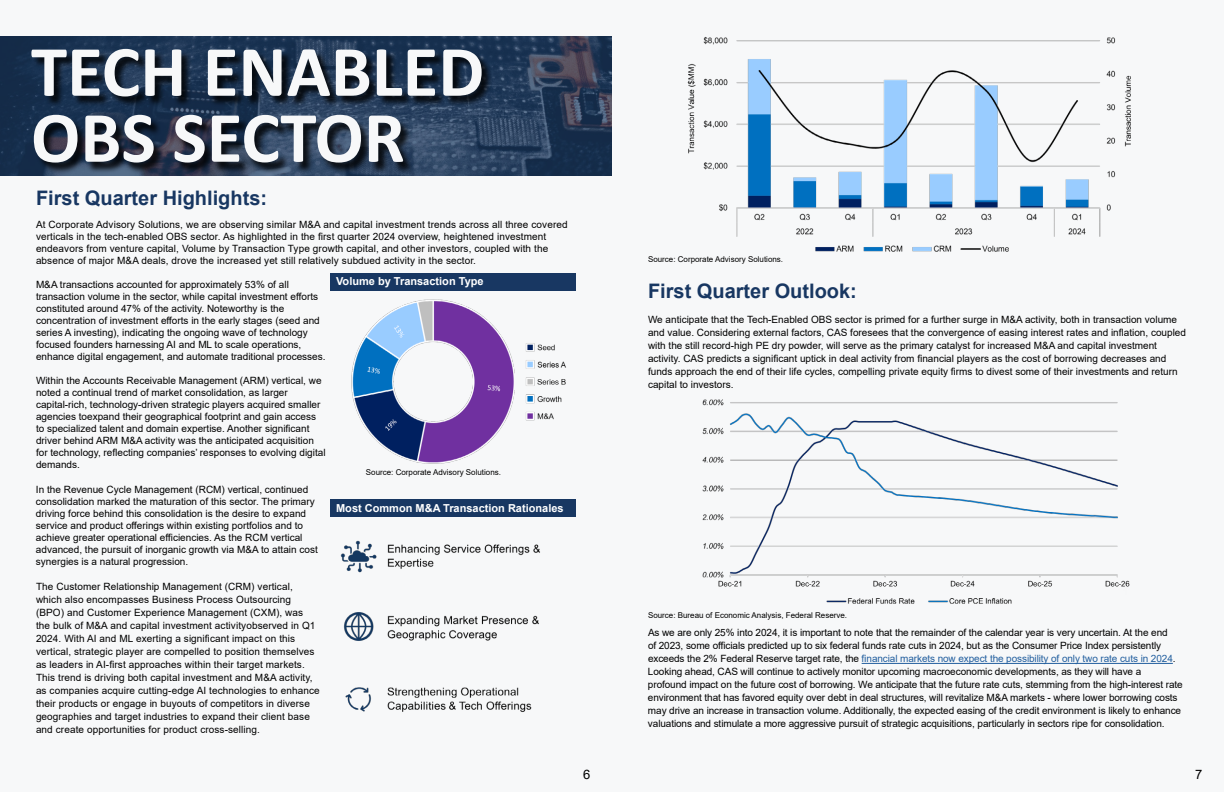
<style>
.page{position:relative;width:1224px;height:792px;background:#fff}
.page>*{position:absolute;margin:0;border:0;box-sizing:border-box;transform-origin:0 0}
.t1{font:700 73px/66px "Calibri";color:#f7f8f9}
.t2{font:700 20px "Arial";color:#183762}
.t3{font:13px "Arial";color:#000}
.t4{font:700 11px "Arial";color:#fff}
.t5{font:10px/13px "Arial";color:#000}
.t6{font:8px "Arial";color:#000}
.s1{color:#215e9e}
</style>
<div class="page">
<div style="left:0;top:0;width:612px;height:792px;background:#f7f8f9"></div>
<div style="left:612px;top:0;width:612px;height:792px;background:#f7f8f9"></div>
<img style="left:351px;top:299px;width:215px;height:165px">
<svg style="left:0;top:36px;width:612px;height:140px;background:#233855"></svg>
<div style="left:33px;top:50px;width:460px;height:124px;background:#000;opacity:.8"></div>
<img style="left:687px;top:37px;width:444px;height:215px">
<div style="left:330px;top:274px;width:246px;height:17px;background:#183762"></div>
<div style="left:330px;top:500px;width:246px;height:17px;background:#183762"></div>
<img style="left:702px;top:399px;width:428px;height:205px">
<hr style="left:862px;top:663px;width:311px;height:1px;background:#215e9e">
<img style="left:340px;top:540px;width:200px;height:172px">
<h1 class="t1" style="left:31px;top:43px;width:455px">TECH ENABLED<br>OBS SECTOR</h1>
<h2 class="t2" style="left:36px;top:190px;width:233px">First Quarter Highlights:</h2>
<p class="t5" style="left:36px;top:219px;width:533px;line-height:12px">At Corporate Advisory Solutions, we are observing similar M&amp;A and capital investment trends across all three covered verticals in the tech-enabled OBS sector. As highlighted in the first quarter 2024 overview, heightened investment endeavors from venture capital, Volume by Transaction Type growth capital, and other investors, coupled with the absence of major M&amp;A deals, drove the increased yet still relatively subdued activity in the sector.</p>
<p class="t5" style="left:36px;top:279px;width:291px;line-height:12px">M&amp;A transactions accounted for approximately 53% of all transaction volume in the sector, while capital investment efforts constituted around 47% of the activity. Noteworthy is the concentration of investment efforts in the early stages (seed and series A investing), indicating the ongoing wave of technology focused founders harnessing AI and ML to scale operations, enhance digital engagement, and automate traditional processes.</p>
<p class="t5" style="left:36px;top:375px;width:291px;line-height:12px">Within the Accounts Receivable Management (ARM) vertical, we noted a continual trend of market consolidation, as larger capital-rich, technology-driven strategic players acquired smaller agencies toexpand their geographical footprint and gain access to specialized talent and domain expertise. Another significant driver behind ARM M&amp;A activity was the anticipated acquisition for technology, reflecting companies’ responses to evolving digital demands.</p>
<p class="t4" style="left:336px;top:277px;width:149px">Volume by Transaction Type</p>
<p class="t6" style="left:366px;top:467px;width:137px">Source: Corporate Advisory Solutions.</p>
<p class="t5" style="left:36px;top:484px;width:283px;line-height:12px">In the Revenue Cycle Management (RCM) vertical, continued consolidation marked the maturation of this sector. The primary driving force behind this consolidation is the desire to expand service and product offerings within existing portfolios and to achieve greater operational efficiencies. As the RCM vertical advanced, the pursuit of inorganic growth via M&amp;A to attain cost synergies is a natural progression.</p>
<p class="t5" style="left:36px;top:580px;width:285px">The Customer Relationship Management (CRM) vertical, which also encompasses Business Process Outsourcing (BPO) and Customer Experience Management (CXM), was the bulk of M&amp;A and capital investment activityobserved in Q1<br>2024. With AI and ML exerting a significant impact on this vertical, strategic player are compelled to position themselves as leaders in AI-first approaches within their target markets.<br>This trend is driving both capital investment and M&amp;A activity, as companies acquire cutting-edge AI technologies to enhance their products or engage in buyouts of competitors in diverse geographies and target industries to expand their client base and create opportunities for product cross-selling.</p>
<p class="t4" style="left:336px;top:504px;width:229px">Most Common M&amp;A Transaction Rationales</p>
<p class="t6" style="left:648px;top:254px;width:137px">Source: Corporate Advisory Solutions.</p>
<h2 class="t2" style="left:648px;top:282px;width:210px">First Quarter Outlook:</h2>
<p class="t5" style="left:648px;top:313px;width:540px">We anticipate that the Tech-Enabled OBS sector is primed for a further surge in M&amp;A activity, both in transaction volume and value. Considering external factors, CAS foresees that the convergence of easing interest rates and inflation, coupled with the still record-high PE dry powder, will serve as the primary catalyst for increased M&amp;A and capital investment activity. CAS predicts a significant uptick in deal activity from financial players as the cost of borrowing decreases and funds approach the end of their life cycles, compelling private equity firms to divest some of their investments and return capital to investors.</p>
<p class="t6" style="left:648px;top:610px;width:201px">Source: Bureau of Economic Analysis, Federal Reserve.</p>
<p class="t5" style="left:648px;top:626px;width:536px">As we are only 25% into 2024, it is important to note that the remainder of the calendar year is very uncertain. At the end<br>of 2023, some officials predicted up to six federal funds rate cuts in 2024, but as the Consumer Price Index persistently exceeds the 2% Federal Reserve target rate, the <span class="s1">financial markets now expect the possibility of only two rate cuts in 2024</span>.<br>Looking ahead, CAS will continue to actively monitor upcoming macroeconomic developments, as they will have a<br>profound impact on the future cost of borrowing. We anticipate that the future rate cuts, stemming from the high-interest rate environment that has favored equity over debt in deal structures, will revitalize M&amp;A markets - where lower borrowing costs may drive an increase in transaction volume. Additionally, the expected easing of the credit environment is likely to enhance valuations and stimulate a more aggressive pursuit of strategic acquisitions, particularly in sectors ripe for consolidation.</p>
<h3 class="t3" style="left:583px;top:769px;width:9px">6</h3>
<h3 class="t3" style="left:1195px;top:769px;width:9px">7</h3>
</div>
